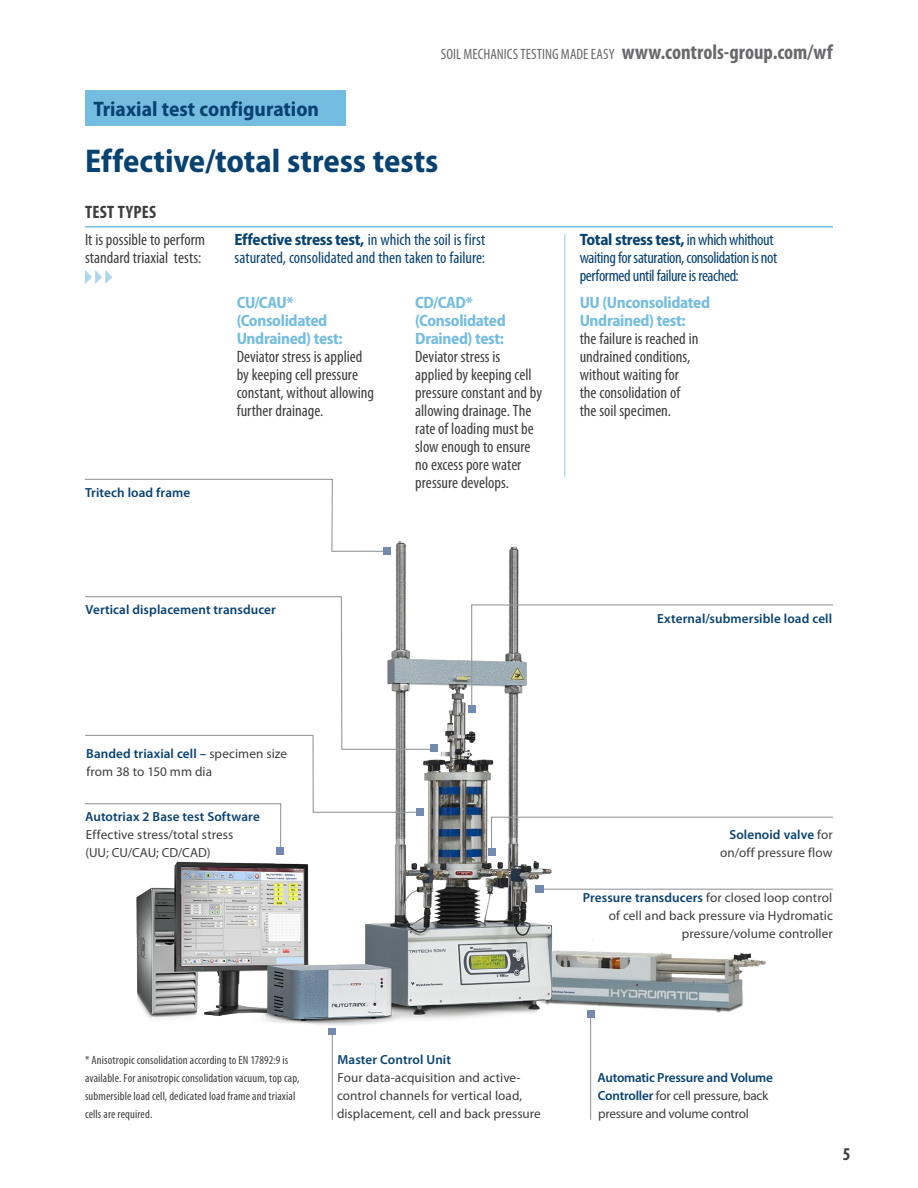
<style>
.page{position:relative;width:918px;height:1188px;background:#fff}
.page>*{position:absolute;margin:0;border:0;box-sizing:border-box;transform-origin:0 0}
.Heading_2{font:700 semi-condensed 33px "Myriad Pro";color:#084271}
.Heading_5{font:700 semi-condensed 21px "Myriad Pro";color:#084271}
.Intro_copy{font:700 condensed 18px "Myriad Pro";letter-spacing:.015em;color:#3e3e3f}
.Intro_copy-2{font:condensed 16.5px/18px "Myriad Pro";color:#3e3e3f}
.Intro_copy-3{font:condensed 16.5px/18px "Myriad Pro";letter-spacing:-.015em;color:#084271}
.t1{font:condensed 15px "Myriad Pro";color:#69696c}
.body_copy{font:13.2px/18px "Myriad Pro";letter-spacing:.005em;color:#3e3e3f}
.body_copy-2{font:13.2px/18px "Myriad Pro";letter-spacing:-.02em;color:#3e3e3f}
.body_copy-3{font:600 13.2px "Myriad Pro";letter-spacing:.005em;color:#084271}
.t2{font:condensed 12px/18px "Myriad Pro";letter-spacing:.01em;color:#3e3e3f}
.s1{font-weight:700;font-size:21px}
.s2{font-weight:700;font-stretch:semi-condensed}
.s3{font-weight:700;font-stretch:semi-condensed;color:#75bde0}
.s4{font-weight:600;color:#084271}
</style>
<div class="page">
<img style="left:136px;top:541px;width:652px;height:524px">
<svg style="left:85px;top:478px;width:304px;height:76px"></svg>
<hr style="left:85px;top:226px;width:748px;height:2px;background:#75bde0">
<div style="left:85px;top:90px;width:261px;height:36px;background:#75bde0"></div>
<svg style="left:85px;top:270px;width:27px;height:14px"></svg>
<hr style="left:332px;top:1031px;width:1px;height:89px;background:#97999c">
<hr style="left:564px;top:234px;width:2px;height:243px;background:#badaee">
<div style="left:383px;top:547px;width:7px;height:8px;background:#738aae"></div>
<svg style="left:85px;top:596px;width:348px;height:154px"></svg>
<div style="left:431px;top:744px;width:7px;height:8px;background:#738aae"></div>
<div style="left:416px;top:808px;width:8px;height:8px;background:#738aae"></div>
<svg style="left:85px;top:734px;width:338px;height:120px"></svg>
<div style="left:276px;top:847px;width:8px;height:8px;background:#738aae"></div>
<div style="left:328px;top:1028px;width:8px;height:7px;background:#738aae"></div>
<svg style="left:489px;top:816px;width:344px;height:38px"></svg>
<div style="left:488px;top:848px;width:8px;height:8px;background:#738aae"></div>
<hr style="left:543px;top:889px;width:290px;height:1px;background:#97999c">
<div style="left:536px;top:885px;width:8px;height:8px;background:#738aae"></div>
<hr style="left:590px;top:1017px;width:1px;height:103px;background:#97999c">
<div style="left:587px;top:1010px;width:8px;height:8px;background:#738aae"></div>
<svg style="left:469px;top:604px;width:364px;height:109px"></svg>
<div style="left:468px;top:705px;width:8px;height:8px;background:#738aae"></div>
<p class="Heading_5" style="left:94px;top:95px;width:227px">Triaxial test configuration</p>
<p class="t1" style="left:441px;top:46px;width:394px">SOIL MECHANICS TESTING MADE EASY <span class="s1">www.controls-group.com/wf</span></p>
<p class="Heading_2" style="left:85px;top:140px;width:355px">Effective/total stress tests</p>
<p class="Intro_copy" style="left:85px;top:202px;width:72px">TEST TYPES</p>
<p class="Intro_copy-2" style="left:85px;top:230px;width:122px">It is possible to perform standard triaxial tests:</p>
<p class="body_copy-3" style="left:85px;top:485px;width:107px">Tritech load frame</p>
<p class="Intro_copy-3" style="left:235px;top:230px;width:252px"><span class="s2">Effective stress test,</span> in which the soil is first saturated, consolidated and then taken to failure:</p>
<p class="Intro_copy-2" style="left:237px;top:293px;width:139px"><span class="s3">CU/CAU* (Consolidated<br>Undrained) test:<br></span>Deviator stress is applied by keeping cell pressure constant, without allowing further drainage.</p>
<p class="Intro_copy-2" style="left:415px;top:293px;width:128px"><span class="s3">CD/CAD* (Consolidated<br>Drained) test:<br></span>Deviator stress is applied by keeping cell pressure constant and by allowing drainage. The rate of loading must be slow enough to ensure no excess pore water pressure develops.</p>
<p class="Intro_copy-2" style="left:580px;top:293px;width:132px"><span class="s3">UU (Unconsolidated<br>Undrained) test:<br></span>the failure is reached in undrained conditions, without waiting for<br>the consolidation of<br>the soil specimen.</p>
<p class="Intro_copy-3" style="left:580px;top:230px;width:199px"><span class="s2">Total stress test,</span> in which whithout waiting for saturation, consolidation is not performed until failure is reached:</p>
<p class="body_copy-3" style="left:85px;top:602px;width:192px">Vertical displacement transducer</p>
<p class="body_copy-3" style="left:657px;top:611px;width:176px">External/submersible load cell</p>
<p class="body_copy" style="left:86px;top:744px;width:202px"><span class="s4">Banded triaxial cell –</span> specimen size from 38 to 150 mm dia</p>
<p class="body_copy" style="left:85px;top:807px;width:176px"><span class="s4">Autotriax 2 Base test Software<br></span>Effective stress/total stress<br>(UU; CU/CAU; CD/CAD)</p>
<p class="body_copy" style="left:720px;top:825px;width:114px;text-align:right"><span class="s4">Solenoid valve</span> for on/off pressure flow</p>
<p class="body_copy" style="left:583px;top:888px;width:252px;text-align:right"><span class="s4">Pressure transducers</span> for closed loop control of cell and back pressure via Hydromatic pressure/volume controller</p>
<p class="t2" style="left:85px;top:1051px;width:216px">* Anisotropic consolidation according to EN 17892:9 is available. For anisotropic consolidation vacuum, top cap, submersible load cell, dedicated load frame and triaxial cells are required.</p>
<p class="body_copy" style="left:337px;top:1050px;width:205px"><span class="s4">Master Control Unit<br></span>Four data-acquisition and active&shy;control channels for vertical load, displacement, cell and back pressure</p>
<p class="body_copy-2" style="left:597px;top:1068px;width:177px"><span class="s4">Automatic Pressure and Volume<br>Controller</span> for cell pressure, back pressure and volume control</p>
<p class="Intro_copy" style="left:843px;top:1144px;width:9px">5</p>
</div>
